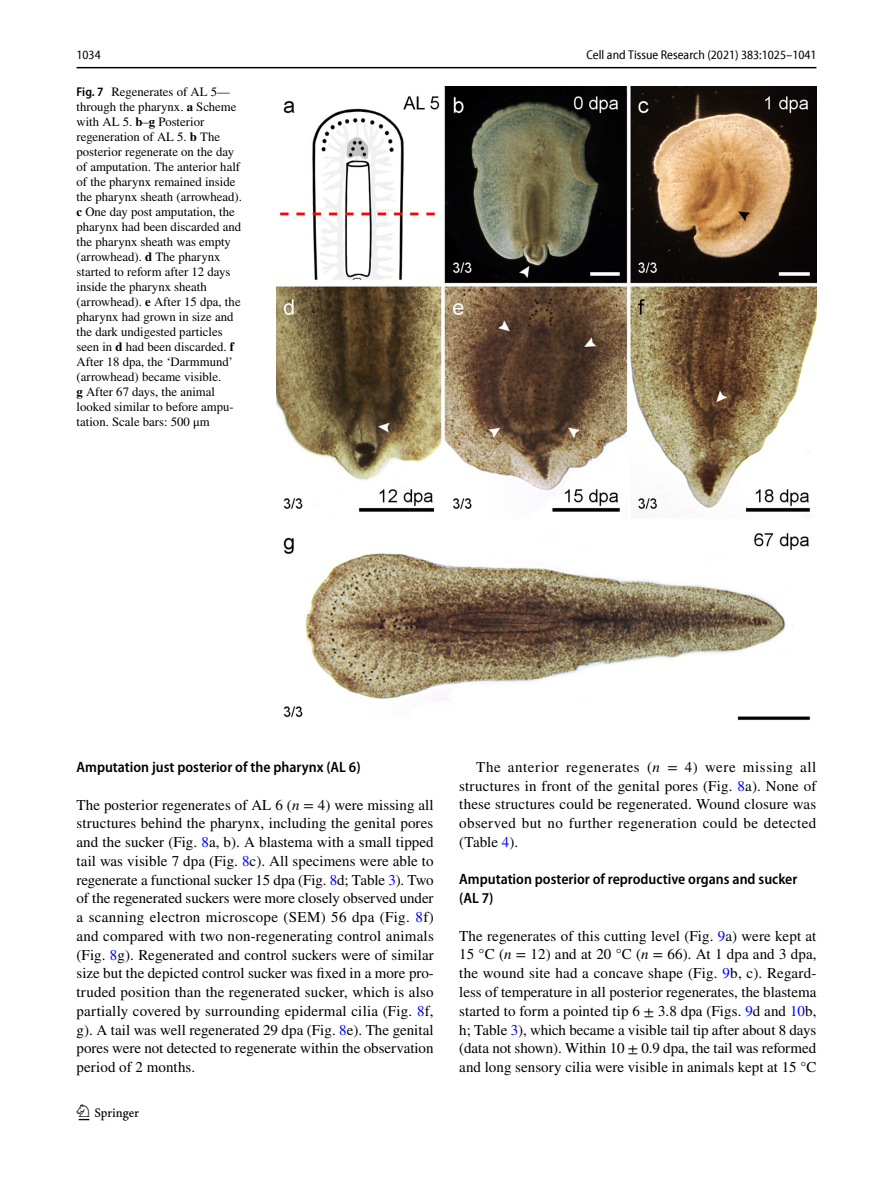
<style>
.page{position:relative;width:893px;height:1187px;background:#fff}
.page>*{position:absolute;margin:0;border:0;box-sizing:border-box;transform-origin:0 0}
.t1{font:22.5px "Springnew Regular 2";color:#000}
.t2{font:15px/18.8px "STIX";letter-spacing:.005em;color:#000;text-align:justify}
.t3{font:600 semi-condensed 15px/18.8px "Myriad Pro";color:#000}
.t4{font:12.75px/15px "STIX";color:#000}
.t5{font:semi-condensed 12.75px "Myriad Pro Unic";color:#000}
.s1{font-family:"Myriad Pro";font-weight:600;font-stretch:semi-condensed}
.s2{font-weight:700}
.s3{font-style:italic}
.s4{color:#00f}
</style>
<div class="page">
<hr style="left:77px;top:67px;width:739px;height:1px;background:#000">
<img style="left:276px;top:87px;width:540px;height:634px">
<p class="t5" style="left:77px;top:50px;width:26px">1034</p>
<p class="t5" style="left:586px;top:50px;width:232px">Cell and Tissue Research (2021) 383:1025–1041</p>
<p class="t4" style="left:77px;top:85px;width:167px"><span class="s1">Fig. 7</span> Regenerates of AL 5— through the pharynx. <span class="s2">a</span> Scheme with AL 5. <span class="s2">b</span>–<span class="s2">g</span> Posterior regeneration of AL 5. <span class="s2">b</span> The posterior regenerate on the day of amputation. The anterior half of the pharynx remained inside the pharynx sheath (arrowhead). <span class="s2">c</span> One day post amputation, the pharynx had been discarded and the pharynx sheath was empty (arrowhead). <span class="s2">d</span> The pharynx started to reform after 12 days inside the pharynx sheath (arrowhead). <span class="s2">e</span> After 15 dpa, the pharynx had grown in size and the dark undigested particles seen in <span class="s2">d</span> had been discarded. <span class="s2">f<br></span>After 18 dpa, the ‘Darmmund’ (arrowhead) became visible.<br><span class="s2">g</span> After 67 days, the animal looked similar to before ampu&shy;tation. Scale bars: 500 μm</p>
<p class="t3" style="left:77px;top:757px;width:286px">Amputation just posterior of the pharynx (AL 6)</p>
<p class="t2" style="left:77px;top:796px;width:359px">The posterior regenerates of AL 6 (<span class="s3">n</span> = 4) were missing all structures behind the pharynx, including the genital pores and the sucker (Fig. <span class="s4">8</span>a, b). A blastema with a small tipped tail was visible 7 dpa (Fig. <span class="s4">8</span>c). All specimens were able to regenerate a functional sucker 15 dpa (Fig. <span class="s4">8</span>d; Table <span class="s4">3</span>). Two of the regenerated suckers were more closely observed under a scanning electron microscope (SEM) 56 dpa (Fig. <span class="s4">8</span>f) and compared with two non-regenerating control animals (Fig. <span class="s4">8</span>g). Regenerated and control suckers were of similar size but the depicted control sucker was fixed in a more pro&shy;truded position than the regenerated sucker, which is also partially covered by surrounding epidermal cilia (Fig. <span class="s4">8</span>f, g). A tail was well regenerated 29 dpa (Fig. <span class="s4">8</span>e). The genital pores were not detected to regenerate within the observation period of 2 months.</p>
<h1 class="t1" style="left:79px;top:1104px;width:62px">1 3</h1>
<p class="t2" style="left:459px;top:758px;width:359px;text-indent:17px">The anterior regenerates (<span class="s3">n</span> = 4) were missing all structures in front of the genital pores (Fig. <span class="s4">8</span>a). None of these structures could be regenerated. Wound closure was observed but no further regeneration could be detected (Table <span class="s4">4</span>).</p>
<p class="t3" style="left:459px;top:870px;width:340px">Amputation posterior of reproductive organs and sucker (AL 7)</p>
<p class="t2" style="left:459px;top:927px;width:359px">The regenerates of this cutting level (Fig. <span class="s4">9</span>a) were kept at 15 °C (<span class="s3">n</span> = 12) and at 20 °C (<span class="s3">n</span> = 66). At 1 dpa and 3 dpa, the wound site had a concave shape (Fig. <span class="s4">9</span>b, c). Regard&shy;less of temperature in all posterior regenerates, the blastema started to form a pointed tip 6 ± 3.8 dpa (Figs. <span class="s4">9</span>d and <span class="s4">10</span>b, h; Table <span class="s4">3</span>), which became a visible tail tip after about 8 days (data not shown). Within 10 ± 0.9 dpa, the tail was reformed and long sensory cilia were visible in animals kept at 15 °C</p>
</div>
